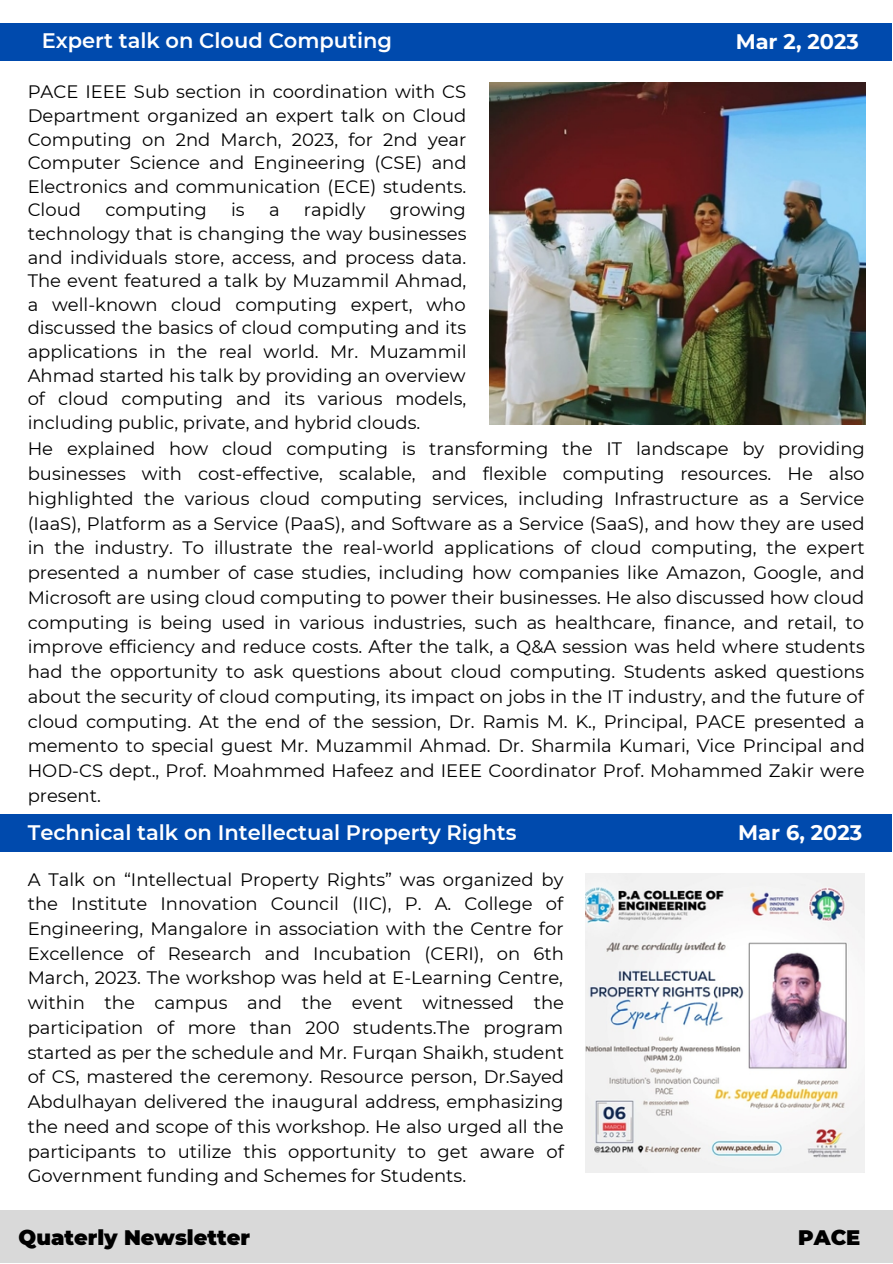
<style>
.page{position:relative;width:893px;height:1264px;background:#fff}
.page>*{position:absolute;margin:0;border:0;box-sizing:border-box;transform-origin:0 0}
.t1{font:600 21px "Montserrat";color:#fff}
.t2{font:900 21px "Montserrat";color:#000}
.t3{font:700 21px "Montserrat";color:#fff}
.t4{font:18px/24.8px "Montserrat";color:#000;text-align:justify}
</style>
<div class="page">
<div style="left:0;top:23px;width:891px;height:38px;background:#004aad"></div>
<img style="left:489px;top:83px;width:376px;height:342px">
<div style="left:0;top:814px;width:891px;height:37px;background:#004aad"></div>
<div style="left:0;top:1210px;width:892px;height:52px;background:#d9d9d9"></div>
<img style="left:585px;top:873px;width:279px;height:299px">
<p class="t1" style="left:42px;top:27px;width:352px">Expert talk on Cloud Computing</p>
<p class="t3" style="left:735px;top:28px;width:125px">Mar 2, 2023</p>
<p class="t4" style="left:28px;top:80px;width:440px;line-height:23.5px">PACE IEEE Sub section in coordination with CS Department organized an expert talk on Cloud Computing on 2nd March, 2023, for 2nd year Computer Science and Engineering (CSE) and Electronics and communication (ECE) students.<br>Cloud</p>
<p class="t4" style="left:28px;top:198px;width:440px;line-height:23.5px;text-indent:362px">growing technology that is changing the way businesses and individuals store, access, and process data.<br>The event featured a talk by Muzammil Ahmad, a well-known cloud computing expert, who discussed the basics of cloud computing and its applications in the real world. Mr. Muzammil Ahmad started his talk by providing an overview of cloud computing and its various models, including public, private, and hybrid clouds.</p>
<p class="t4" style="left:105px;top:197px;width:103px">computing</p>
<p class="t4" style="left:231px;top:197px;width:15px">is</p>
<p class="t4" style="left:269px;top:197px;width:12px">a</p>
<p class="t4" style="left:304px;top:197px;width:63px">rapidly</p>
<p class="t4" style="left:28px;top:436px;width:838px">He explained how cloud computing is transforming the IT landscape by providing businesses with cost-effective, scalable, and flexible computing resources. He also highlighted the various cloud computing services, including Infrastructure as a Service (IaaS), Platform as a Service (PaaS), and Software as a Service (SaaS), and how they are used in the industry. To illustrate the real-world applications of cloud computing, the expert presented a number of case studies, including how companies like Amazon, Google, and Microsoft are using cloud computing to power their businesses. He also discussed how cloud computing is being used in various industries, such as healthcare, finance, and retail, to improve efficiency and reduce costs. After the talk, a Q&amp;A session was held where students had the opportunity to ask questions about cloud computing. Students asked questions about the security of cloud computing, its impact on jobs in the IT industry, and the future of cloud computing. At the end of the session, Dr. Ramis M. K., Principal, PACE presented a memento to special guest Mr. Muzammil Ahmad. Dr. Sharmila Kumari, Vice Principal and HOD-CS dept., Prof. Moahmmed Hafeez and IEEE Coordinator Prof. Mohammed Zakir were present.</p>
<p class="t1" style="left:28px;top:819px;width:490px">Technical talk on Intellectual Property Rights</p>
<p class="t3" style="left:738px;top:819px;width:126px">Mar 6, 2023</p>
<p class="t4" style="left:28px;top:866px;width:538px">A Talk on “Intellectual Property Rights” was organized by the Institute Innovation Council (IIC), P. A. College of Engineering, Mangalore in association with the Centre for Excellence of Research and Incubation (CERI), on 6th March, 2023. The workshop was held at E-Learning Centre, within the campus and the event witnessed the participation of more than 200 students.The program started as per the schedule and Mr. Furqan Shaikh, student of CS, mastered the ceremony. Resource person, Dr.Sayed Abdulhayan delivered the inaugural address, emphasizing the need and scope of this workshop. He also urged all the participants to utilize this opportunity to get aware of Government funding and Schemes for Students.</p>
<p class="t2" style="left:19px;top:1224px;width:233px">Quaterly Newsletter</p>
<p class="t2" style="left:798px;top:1224px;width:64px">PACE</p>
</div>
